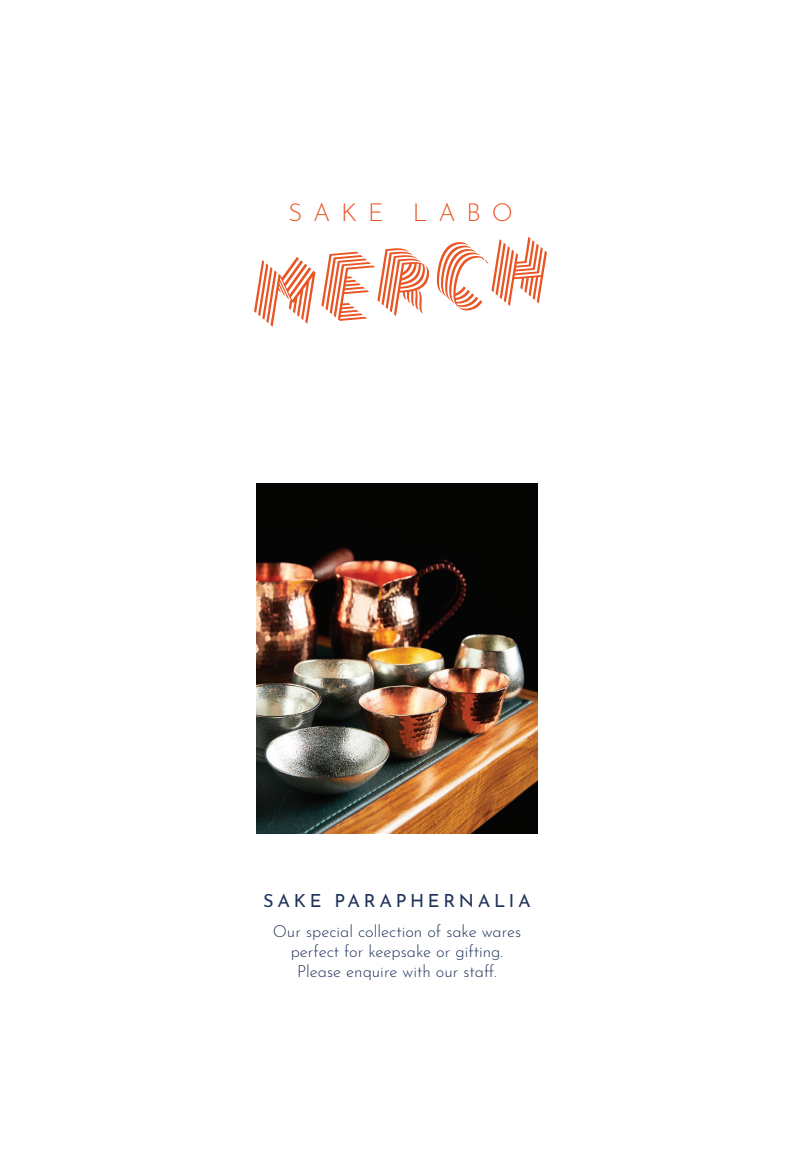
<style>
.page{position:relative;width:794px;height:1166px;background:#fff}
.page>*{position:absolute;margin:0;border:0;box-sizing:border-box;transform-origin:0 0}
.t1{font:300 24.5px "Josefin Sans";letter-spacing:.44em;color:#e95524}
.t2{font:18.03px "Josefin Sans";letter-spacing:.2em;color:#20345a}
.t3{font:300 16.45px/19.8px "Josefin Sans";color:#20345a;text-align:center}
</style>
<div class="page">
<img style="left:257px;top:484px;width:280px;height:350px">
<svg style="left:254px;top:237px;width:293px;height:90px"></svg>
<h1 class="t1" style="left:288px;top:193px;width:226px">SAKE LABO</h1>
<p class="t2" style="left:263px;top:885px;width:269px">SAKE PARAPHERNALIA</p>
<p class="t3" style="left:273px;top:920px;width:250px">Our special collection of sake wares perfect for keepsake or gifting.<br>Please enquire with our staff.</p>
</div>
